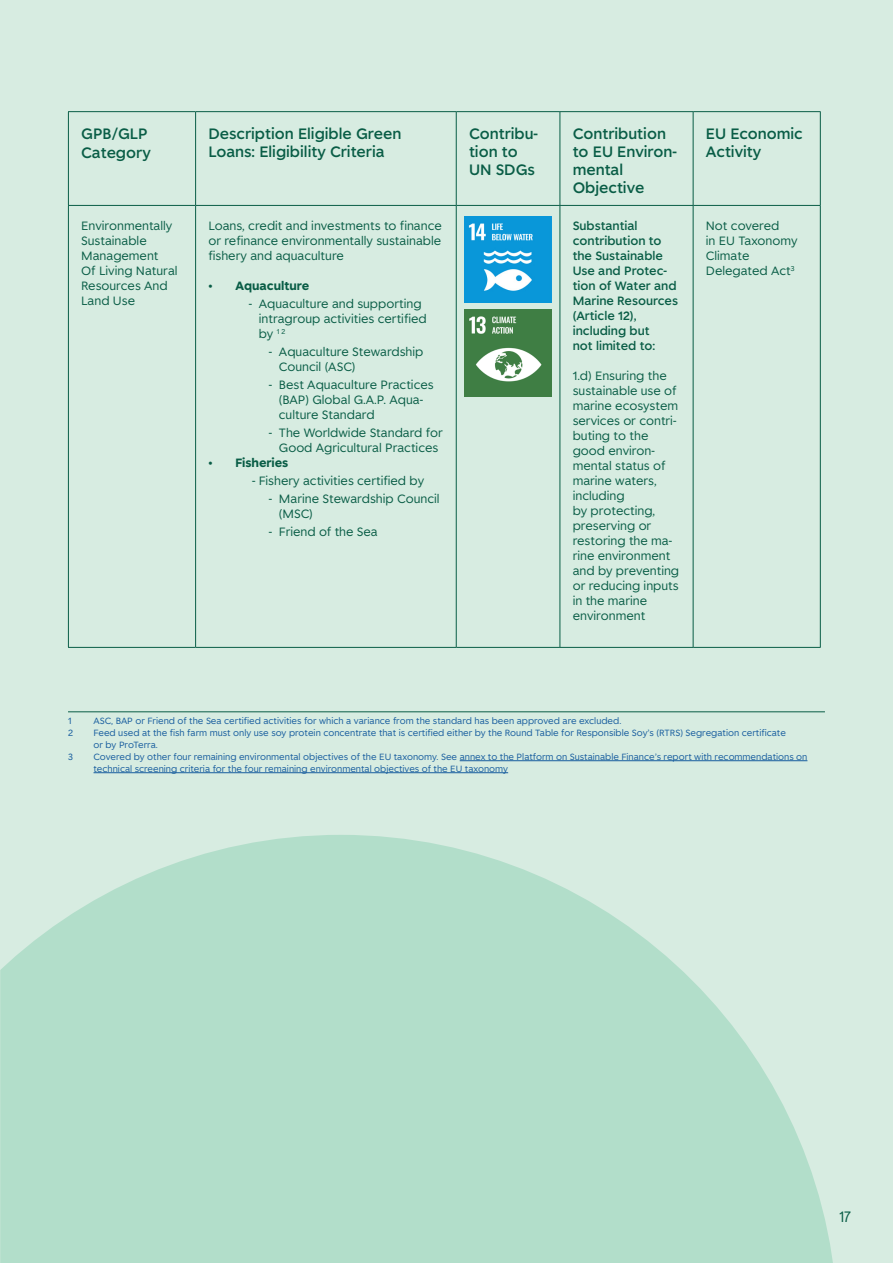
<style>
.page{position:relative;width:893px;height:1263px;background:#d7ece1}
.page>*{position:absolute;margin:0;border:0;box-sizing:border-box;transform-origin:0 0}
.Tittel_6_-_2023{font:500 15px/18px "Spare Bank 1";color:#095d46}
.t1{font:15px "Spare Bank 1 Title";color:#095d46}
.Tall_høyre{font:12px/15px "Spare Bank 1";color:#095d46}
.Tall_høyre-2{font:500 12px/15px "Spare Bank 1";color:#095d46}
.t2{font:700 12px "Spare Bank 1";color:#095d46}
.Brødtekst{font:9px/12px "Spare Bank 1";color:#175d9e}
</style>
<div class="page">
<svg style="left:0;top:835px;width:833px;height:428px;fill:#b2deca"></svg>
<hr style="left:68px;top:205px;width:128px;height:1px;background:#095d46">
<hr style="left:196px;top:205px;width:260px;height:1px;background:#095d46">
<hr style="left:456px;top:205px;width:104px;height:1px;background:#095d46">
<hr style="left:560px;top:205px;width:133px;height:1px;background:#095d46">
<hr style="left:693px;top:205px;width:128px;height:1px;background:#095d46">
<hr style="left:68px;top:647px;width:128px;height:1px;background:#095d46">
<hr style="left:196px;top:647px;width:260px;height:1px;background:#095d46">
<hr style="left:456px;top:647px;width:104px;height:1px;background:#095d46">
<hr style="left:560px;top:647px;width:133px;height:1px;background:#095d46">
<hr style="left:693px;top:647px;width:128px;height:1px;background:#095d46">
<hr style="left:68px;top:206px;width:1px;height:441px;background:#095d46">
<hr style="left:195px;top:206px;width:1px;height:441px;background:#095d46">
<hr style="left:456px;top:206px;width:1px;height:441px;background:#095d46">
<hr style="left:560px;top:206px;width:1px;height:441px;background:#095d46">
<hr style="left:693px;top:206px;width:1px;height:441px;background:#095d46">
<hr style="left:820px;top:206px;width:1px;height:441px;background:#095d46">
<hr style="left:68px;top:111px;width:128px;height:1px;background:#095d46">
<hr style="left:68px;top:112px;width:1px;height:93px;background:#095d46">
<hr style="left:196px;top:111px;width:260px;height:1px;background:#095d46">
<hr style="left:195px;top:112px;width:1px;height:93px;background:#095d46">
<hr style="left:456px;top:111px;width:104px;height:1px;background:#095d46">
<hr style="left:456px;top:112px;width:1px;height:93px;background:#095d46">
<hr style="left:560px;top:111px;width:133px;height:1px;background:#095d46">
<hr style="left:560px;top:112px;width:1px;height:93px;background:#095d46">
<hr style="left:693px;top:111px;width:128px;height:1px;background:#095d46">
<hr style="left:693px;top:112px;width:1px;height:93px;background:#095d46">
<hr style="left:820px;top:112px;width:1px;height:93px;background:#095d46">
<hr style="left:68px;top:711px;width:757px;height:1px;background:#095d46">
<hr style="left:460px;top:760px;width:347px;height:1px;background:#175d9e">
<hr style="left:94px;top:772px;width:414px;height:1px;background:#175d9e">
<img style="left:465px;top:310px;width:86px;height:86px">
<img style="left:465px;top:216px;width:86px;height:87px">
<p class="Tittel_6_-_2023" style="left:81px;top:123px;width:71px;line-height:19.5px">GPB/GLP<br>Category</p>
<p class="Tittel_6_-_2023" style="left:208px;top:124px;width:195px">Description Eligible Green<br>Loans: Eligibility Criteria</p>
<p class="Tittel_6_-_2023" style="left:469px;top:124px;width:71px">Contribu&shy;tion to<br>UN SDGs</p>
<p class="Tittel_6_-_2023" style="left:573px;top:124px;width:106px">Contribution to EU Environ&shy;mental<br>Objective</p>
<p class="Tittel_6_-_2023" style="left:706px;top:124px;width:98px">EU Economic<br>Activity</p>
<p class="Tall_høyre" style="left:81px;top:217px;width:98px">Environmentally<br>Sustainable<br>Management<br>Of Living Natural<br>Resources And<br>Land Use</p>
<p class="Tall_høyre" style="left:208px;top:217px;width:235px;text-align:justify">Loans, credit and investments to finance or refinance environmentally sustainable fishery and aquaculture</p>
<p class="Tall_høyre-2" style="left:573px;top:217px;width:107px">Substantial contribution to the Sustainable<br>Use and Protec&shy;tion of Water and<br>Marine Resources (Article 12), including but<br>not limited to:</p>
<p class="Tall_høyre" style="left:573px;top:367px;width:107px">1.d) Ensuring the sustainable use of marine ecosystem services or contri&shy;buting to the good environ&shy;mental status of marine waters, including</p>
<p class="Tall_høyre" style="left:573px;top:502px;width:108px">by protecting, preserving or restoring the ma&shy;rine environment and by preventing or reducing inputs in the marine environment</p>
<p class="Tall_høyre" style="left:706px;top:217px;width:93px">Not covered<br>in EU Taxonomy<br>Climate<br>Delegated Act<sup>3</sup></p>
<p class="t2" style="left:208px;top:277px;width:102px">• Aquaculture</p>
<p class="Tall_høyre" style="left:259px;top:295px;width:170px;text-indent:-10px">- Aquaculture and supporting intragroup activities certified</p>
<p class="Tall_høyre" style="left:259px;top:325px;width:28px">by <sup>1</sup> <sup>2</sup></p>
<p class="Tall_høyre" style="left:279px;top:343px;width:146px;text-indent:-10px">- Aquaculture Stewardship<br>Council (ASC)</p>
<p class="Tall_høyre" style="left:279px;top:376px;width:156px;text-indent:-10px">- Best Aquaculture Practices (BAP) Global G.A.P. Aqua&shy;culture Standard</p>
<p class="Tall_høyre" style="left:269px;top:424px;width:175px;text-align:center">- The Worldwide Standard for<br>Good Agricultural Practices</p>
<p class="t2" style="left:208px;top:454px;width:81px">• Fisheries</p>
<p class="Tall_høyre" style="left:252px;top:472px;width:174px">- Fishery activities certified by</p>
<p class="Tall_høyre" style="left:269px;top:490px;width:172px">- Marine Stewardship Council</p>
<p class="Tall_høyre" style="left:279px;top:505px;width:35px">(MSC)</p>
<p class="Tall_høyre" style="left:269px;top:523px;width:110px">- Friend of the Sea</p>
<p class="Brødtekst" style="left:68px;top:714px;width:5px">1</p>
<p class="Brødtekst" style="left:94px;top:714px;width:529px">ASC, BAP or Friend of the Sea certified activities for which a variance from the standard has been approved are excluded.</p>
<p class="Brødtekst" style="left:68px;top:726px;width:6px">2</p>
<p class="Brødtekst" style="left:94px;top:726px;width:694px">Feed used at the fish farm must only use soy protein concentrate that is certified either by the Round Table for Responsible Soy’s (RTRS) Segregation certificate or by ProTerra.</p>
<p class="Brødtekst" style="left:68px;top:750px;width:6px">3</p>
<p class="Brødtekst" style="left:94px;top:750px;width:715px">Covered by other four remaining environmental objectives of the EU taxonomy. See annex to the Platform on Sustainable Finance’s report with recommendations on technical screening criteria for the four remaining environmental objectives of the EU taxonomy</p>
<p class="t1" style="left:839px;top:1207px;width:13px">17</p>
</div>
